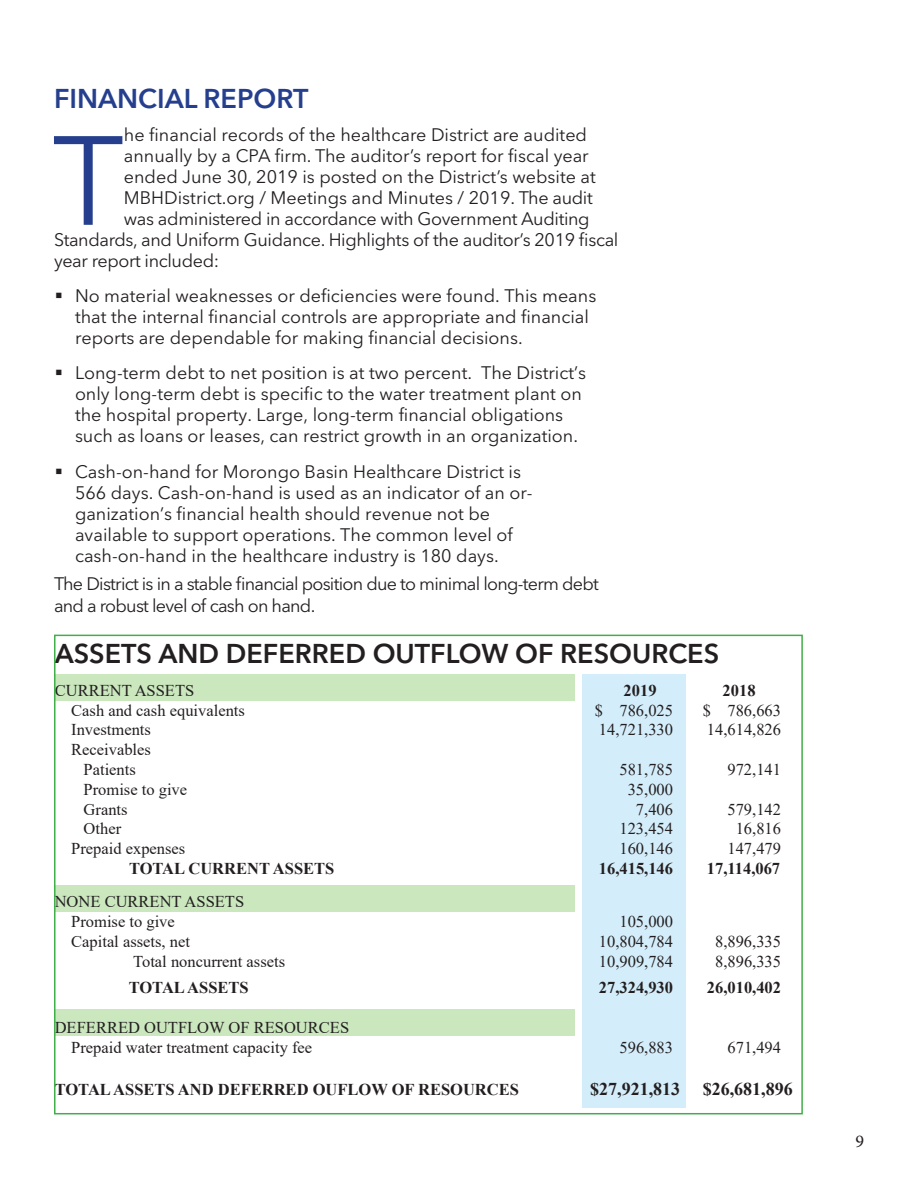
<style>
.page{position:relative;width:918px;height:1188px;background:#fff}
.page>*{position:absolute;margin:0;border:0;box-sizing:border-box;transform-origin:0 0}
.Paragraph_Style_2{font:125.25px "Avenir Next LT Pro";color:#253f8e}
.Paragraph_Style_1{font:600 27px "Avenir Next LT Pro";color:#231f20}
.SUBTITAL_condensed{font:600 27px "Avenir Next LT Pro";color:#253f8e}
.Paragraph_Style_1-2{font:18px/21px "Avenir Next LT Pro";color:#231f20}
.Paragraph_Style_2-2{font:18px "Avenir Next LT Pro";color:#231f20}
.Paragraph_Style_2-3{font:18px "Avenir Next LT Pro";letter-spacing:-.02em;color:#231f20}
.Paragraph_Style_1-3{font:18px/21.6px "Avenir Next LT Pro";letter-spacing:-.04em;color:#231f20}
.Paragraph_Style_1-4{font:700 18px "Times New Roman";color:#231f20}
.t1{font:18px "Minion Pro";color:#231f20}
.Paragraph_Style_1-5{font:16.5px "Times New Roman";color:#231f20}
.Paragraph_Style_1-6{font:700 16.5px "Times New Roman";color:#231f20}
</style>
<div class="page">
<div style="left:55px;top:675px;width:520px;height:26px;background:#cae7be"></div>
<div style="left:55px;top:885px;width:520px;height:27px;background:#cae7be"></div>
<div style="left:55px;top:1010px;width:520px;height:26px;background:#cae7be"></div>
<div style="left:583px;top:675px;width:103px;height:433px;background:#d4edfa"></div>
<div style="left:54px;top:635px;width:749px;height:479px;border:2px solid #40ae49"></div>
<p class="SUBTITAL_condensed" style="left:54px;top:82px;width:256px">FINANCIAL REPORT</p>
<p class="Paragraph_Style_2" style="left:52px;top:106px;width:73px">T</p>
<p class="Paragraph_Style_2-2" style="left:124px;top:124px;width:465px">he financial records of the healthcare District are audited</p>
<p class="Paragraph_Style_2-2" style="left:124px;top:145px;width:466px">annually by a CPA firm. The auditor’s report for fiscal year</p>
<p class="Paragraph_Style_2-2" style="left:124px;top:166px;width:473px">ended June 30, 2019 is posted on the District’s website at</p>
<p class="Paragraph_Style_2-2" style="left:124px;top:187px;width:470px">MBHDistrict.org / Meetings and Minutes / 2019. The audit</p>
<p class="Paragraph_Style_2-3" style="left:124px;top:208px;width:467px">was administered in accordance with Government Auditing</p>
<p class="Paragraph_Style_2-3" style="left:54px;top:229px;width:566px">Standards, and Uniform Guidance. Highlights of the auditor’s 2019 fiscal</p>
<p class="Paragraph_Style_2-3" style="left:54px;top:250px;width:167px">year report included:</p>
<p class="Paragraph_Style_1-2" style="left:75px;top:285px;width:523px">No material weaknesses or deficiencies were found. This means that the internal financial controls are appropriate and financial reports are dependable for making financial decisions.</p>
<p class="Paragraph_Style_1-2" style="left:75px;top:362px;width:513px">Long-term debt to net position is at two percent. The District’s only long-term debt is specific to the water treatment plant on the hospital property. Large, long-term financial obligations such as loans or leases, can restrict growth in an organization.</p>
<p class="Paragraph_Style_1-2" style="left:75px;top:461px;width:459px">Cash-on-hand for Morongo Basin Healthcare District is 566 days. Cash-on-hand is used as an indicator of an or&shy;ganization’s financial health should revenue not be available to support operations. The common level of cash-on-hand in the healthcare industry is 180 days.</p>
<p class="Paragraph_Style_1-3" style="left:54px;top:573px;width:546px">The District is in a stable financial position due to minimal long-term debt and a robust level of cash on hand.</p>
<p class="Paragraph_Style_1" style="left:55px;top:637px;width:666px">ASSETS AND DEFERRED OUTFLOW OF RESOURCES</p>
<p class="Paragraph_Style_1-5" style="left:55px;top:679px;width:141px">CURRENT ASSETS</p>
<p class="Paragraph_Style_1-6" style="left:624px;top:678px;width:34px">2019</p>
<p class="Paragraph_Style_1-6" style="left:723px;top:678px;width:34px">2018</p>
<p class="Paragraph_Style_1-5" style="left:71px;top:698px;width:175px">Cash and cash equivalents</p>
<p class="Paragraph_Style_1-5" style="left:595px;top:698px;width:80px">$ 786,025</p>
<p class="Paragraph_Style_1-5" style="left:703px;top:698px;width:80px">$ 786,663</p>
<p class="Paragraph_Style_1-5" style="left:71px;top:718px;width:81px">Investments</p>
<p class="Paragraph_Style_1-5" style="left:599px;top:718px;width:76px">14,721,330</p>
<p class="Paragraph_Style_1-5" style="left:707px;top:718px;width:76px">14,614,826</p>
<p class="Paragraph_Style_1-5" style="left:71px;top:738px;width:81px">Receivables</p>
<p class="Paragraph_Style_1-5" style="left:84px;top:758px;width:54px">Patients</p>
<p class="Paragraph_Style_1-5" style="left:619px;top:758px;width:55px">581,785</p>
<p class="Paragraph_Style_1-5" style="left:727px;top:758px;width:55px">972,141</p>
<p class="Paragraph_Style_1-5" style="left:84px;top:778px;width:105px">Promise to give</p>
<p class="Paragraph_Style_1-5" style="left:628px;top:778px;width:47px">35,000</p>
<p class="Paragraph_Style_1-5" style="left:84px;top:797px;width:45px">Grants</p>
<p class="Paragraph_Style_1-5" style="left:636px;top:797px;width:39px">7,406</p>
<p class="Paragraph_Style_1-5" style="left:727px;top:797px;width:55px">579,142</p>
<p class="Paragraph_Style_1-5" style="left:84px;top:817px;width:39px">Other</p>
<p class="Paragraph_Style_1-5" style="left:619px;top:817px;width:55px">123,454</p>
<p class="Paragraph_Style_1-5" style="left:736px;top:817px;width:47px">16,816</p>
<p class="Paragraph_Style_1-5" style="left:71px;top:837px;width:116px">Prepaid expenses</p>
<p class="Paragraph_Style_1-5" style="left:619px;top:837px;width:55px">160,146</p>
<p class="Paragraph_Style_1-5" style="left:727px;top:837px;width:55px">147,479</p>
<p class="Paragraph_Style_1-6" style="left:129px;top:857px;width:207px">TOTAL CURRENT ASSETS</p>
<p class="Paragraph_Style_1-6" style="left:599px;top:857px;width:76px">16,415,146</p>
<p class="Paragraph_Style_1-6" style="left:707px;top:857px;width:75px">17,114,067</p>
<p class="Paragraph_Style_1-5" style="left:55px;top:890px;width:191px">NONE CURRENT ASSETS</p>
<p class="Paragraph_Style_1-5" style="left:71px;top:910px;width:105px">Promise to give</p>
<p class="Paragraph_Style_1-5" style="left:619px;top:910px;width:55px">105,000</p>
<p class="Paragraph_Style_1-5" style="left:71px;top:930px;width:120px">Capital assets, net</p>
<p class="Paragraph_Style_1-5" style="left:599px;top:930px;width:76px">10,804,784</p>
<p class="Paragraph_Style_1-5" style="left:715px;top:930px;width:68px">8,896,335</p>
<p class="Paragraph_Style_1-5" style="left:133px;top:950px;width:153px">Total noncurrent assets</p>
<p class="Paragraph_Style_1-5" style="left:599px;top:950px;width:76px">10,909,784</p>
<p class="Paragraph_Style_1-5" style="left:715px;top:950px;width:68px">8,896,335</p>
<p class="Paragraph_Style_1-6" style="left:129px;top:976px;width:121px">TOTAL ASSETS</p>
<p class="Paragraph_Style_1-6" style="left:599px;top:976px;width:76px">27,324,930</p>
<p class="Paragraph_Style_1-6" style="left:707px;top:976px;width:76px">26,010,402</p>
<p class="Paragraph_Style_1-5" style="left:55px;top:1016px;width:296px">DEFERRED OUTFLOW OF RESOURCES</p>
<p class="Paragraph_Style_1-5" style="left:71px;top:1036px;width:242px">Prepaid water treatment capacity fee</p>
<p class="Paragraph_Style_1-5" style="left:620px;top:1036px;width:55px">596,883</p>
<p class="Paragraph_Style_1-5" style="left:728px;top:1036px;width:55px">671,494</p>
<p class="Paragraph_Style_1-6" style="left:55px;top:1078px;width:466px">TOTAL ASSETS AND DEFERRED OUFLOW OF RESOURCES</p>
<p class="Paragraph_Style_1-4" style="left:590px;top:1076px;width:91px">$27,921,813</p>
<p class="Paragraph_Style_1-4" style="left:703px;top:1076px;width:91px">$26,681,896</p>
<p class="t1" style="left:855px;top:1129px;width:10px">9</p>
</div>
